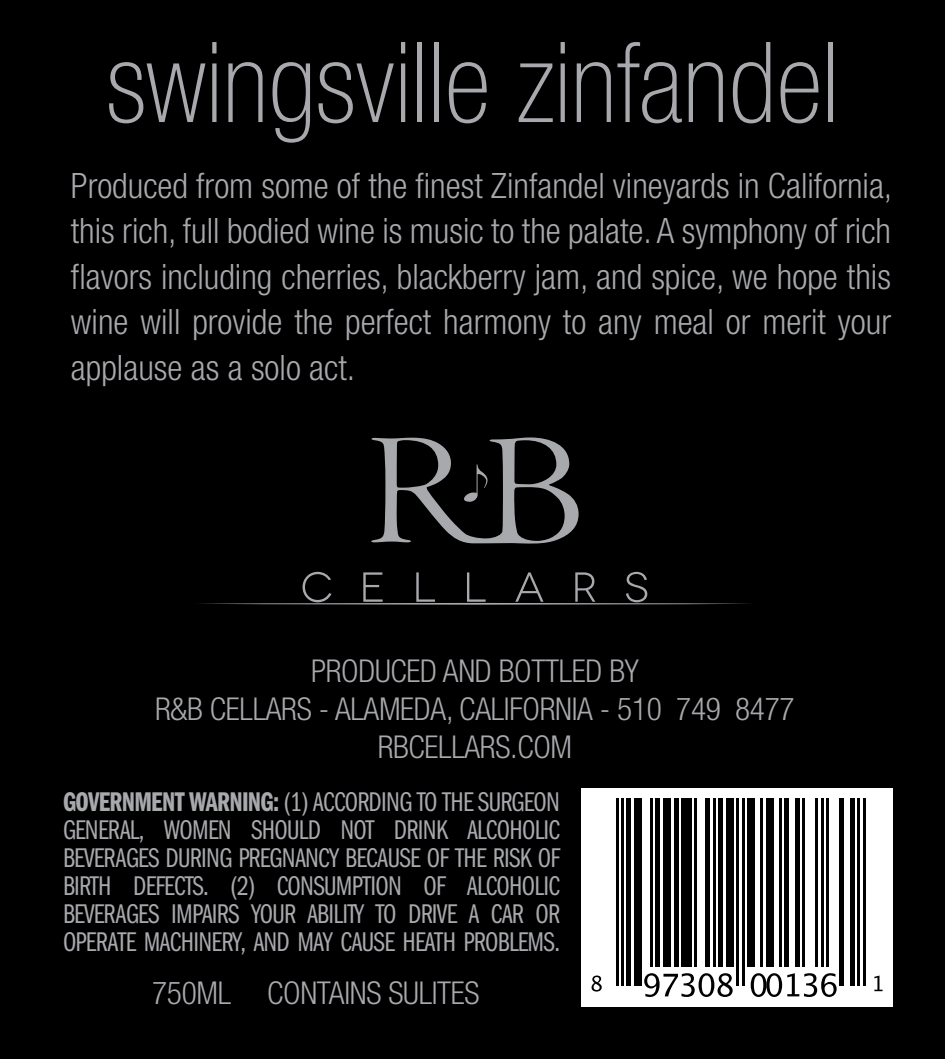
<style>
.page{position:relative;width:945px;height:1059px;background:#000}
.page>*{position:absolute;margin:0;border:0;box-sizing:border-box;transform-origin:0 0}
.t1{font:100 condensed 112px "Helvetica Neue";color:#a8a9ad}
.t2{font:300 condensed 35px/45.5px "Helvetica Neue";color:#a8a9ad;text-align:justify}
.t3{font:300 condensed 31.5px/37.8px "Helvetica Neue";letter-spacing:-.01em;color:#a8a9ad;text-align:center}
.t4{font:28px/28px "Franklin Gothic EF Book Comp";letter-spacing:-.025em;color:#a8a9ad;text-align:justify}
.s1{font-family:"Franklin Gothic EF Demi Comp"}
</style>
<div class="page">
<div style="left:581px;top:788px;width:312px;height:218px;background:#fff"></div>
<svg style="left:195px;top:572px;width:560px;height:33px;background:#0f0f0f"></svg>
<svg style="left:371px;top:437px;width:208px;height:107px;background:#2e2e30"></svg>
<svg style="left:644px;top:973px;width:89px;height:24px"></svg>
<svg style="left:751px;top:973px;width:86px;height:24px"></svg>
<svg style="left:592px;top:975px;width:10px;height:16px"></svg>
<svg style="left:874px;top:975px;width:9px;height:16px"></svg>
<hr style="left:616px;top:798px;width:2px;height:188px;background:#000">
<hr style="left:621px;top:798px;width:2px;height:188px;background:#000">
<div style="left:626px;top:798px;width:5px;height:188px;background:#000"></div>
<div style="left:634px;top:798px;width:8px;height:188px;background:#000"></div>
<hr style="left:650px;top:798px;width:2px;height:169px;background:#000">
<div style="left:655px;top:798px;width:5px;height:169px;background:#000"></div>
<div style="left:663px;top:798px;width:8px;height:169px;background:#000"></div>
<div style="left:674px;top:798px;width:5px;height:169px;background:#000"></div>
<div style="left:682px;top:798px;width:10px;height:169px;background:#000"></div>
<hr style="left:695px;top:798px;width:2px;height:169px;background:#000">
<div style="left:705px;top:798px;width:5px;height:169px;background:#000"></div>
<hr style="left:713px;top:798px;width:2px;height:169px;background:#000">
<div style="left:718px;top:798px;width:5px;height:169px;background:#000"></div>
<div style="left:726px;top:798px;width:8px;height:169px;background:#000"></div>
<hr style="left:737px;top:798px;width:2px;height:188px;background:#000">
<hr style="left:742px;top:798px;width:2px;height:188px;background:#000">
<div style="left:747px;top:798px;width:8px;height:169px;background:#000"></div>
<hr style="left:760px;top:798px;width:3px;height:169px;background:#000">
<div style="left:766px;top:798px;width:7px;height:169px;background:#000"></div>
<hr style="left:779px;top:798px;width:2px;height:169px;background:#000">
<div style="left:784px;top:798px;width:5px;height:169px;background:#000"></div>
<div style="left:795px;top:798px;width:5px;height:169px;background:#000"></div>
<hr style="left:803px;top:798px;width:2px;height:169px;background:#000">
<hr style="left:816px;top:798px;width:2px;height:169px;background:#000">
<hr style="left:821px;top:798px;width:2px;height:169px;background:#000">
<hr style="left:826px;top:798px;width:2px;height:169px;background:#000">
<div style="left:839px;top:798px;width:5px;height:188px;background:#000"></div>
<div style="left:850px;top:798px;width:5px;height:188px;background:#000"></div>
<hr style="left:858px;top:798px;width:2px;height:188px;background:#000">
<hr style="left:863px;top:798px;width:2px;height:188px;background:#000">
<h1 class="t1" style="left:107px;top:20px;width:733px">swingsville zinfandel</h1>
<p class="t2" style="left:71px;top:162px;width:823px">Produced from some of the finest Zinfandel vineyards in California, this rich, full bodied wine is music to the palate. A symphony of rich flavors including cherries, blackberry jam, and spice, we hope this wine will provide the perfect harmony to any meal or merit your applause as a solo act.</p>
<p class="t3" style="left:155px;top:652px;width:641px">PRODUCED AND BOTTLED BY<br>R&amp;B CELLARS - ALAMEDA, CALIFORNIA - 510 749 8477<br>RBCELLARS.COM</p>
<p class="t4" style="left:63px;top:788px;width:499px"><span class="s1">GOVERNMENT WARNING:</span> (1) ACCORDING TO THE SURGEON GENERAL, WOMEN SHOULD NOT DRINK ALCOHOLIC BEVERAGES DURING PREGNANCY BECAUSE OF THE RISK OF BIRTH DEFECTS. (2) CONSUMPTION OF ALCOHOLIC BEVERAGES IMPAIRS YOUR ABILITY TO DRIVE A CAR OR OPERATE MACHINERY, AND MAY CAUSE HEATH PROBLEMS.</p>
<p class="t3" style="left:152px;top:973px;width:329px">750ML CONTAINS SULITES</p>
</div>
